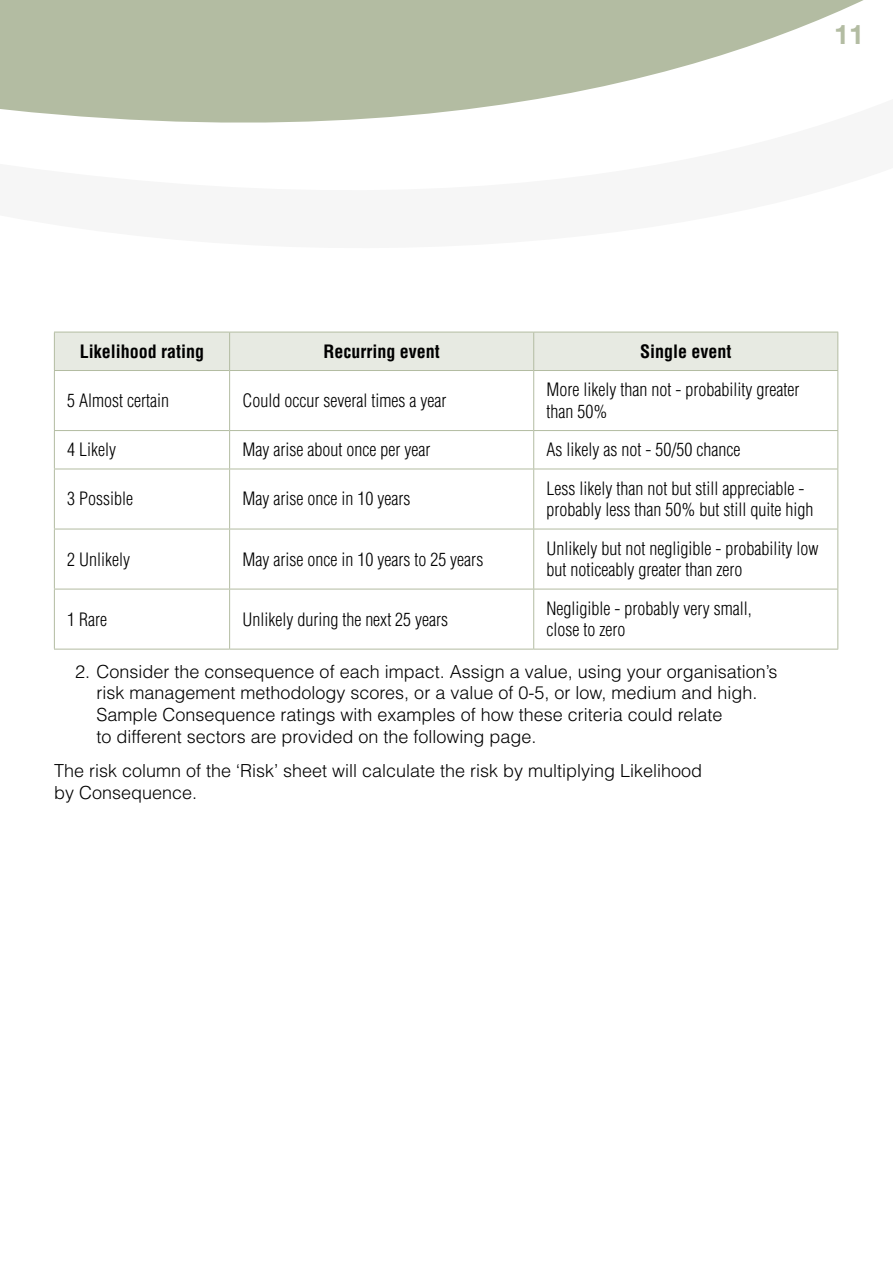
<style>
.page{position:relative;width:893px;height:1263px;background:#fff}
.page>*{position:absolute;margin:0;border:0;box-sizing:border-box;transform-origin:0 0}
.t1{font:700 27px "Helvetica Neue LT Std";color:#b3bca2}
.Condensed_font{font:300 condensed 18px/21.6px "Helvetica LT Std";color:#000}
.Numbered_indents{font:300 18px/21.6px "Helvetica LT Std";color:#000}
.Main_body{font:300 18px/21.6px "Helvetica LT Std";color:#000}
.Condensed_font-2{font:700 condensed 18px "Helvetica LT Std";color:#000}
</style>
<div class="page">
<svg style="left:0;top:0;width:864px;height:485px"></svg>
<div style="left:55px;top:333px;width:782px;height:37px;background:#e7eae2"></div>
<hr style="left:54px;top:332px;width:176px;height:1px;background:#b3bca2">
<hr style="left:54px;top:332px;width:1px;height:38px;background:#b3bca2">
<hr style="left:230px;top:332px;width:304px;height:1px;background:#b3bca2">
<hr style="left:229px;top:332px;width:1px;height:38px;background:#b3bca2">
<hr style="left:534px;top:332px;width:304px;height:1px;background:#b3bca2">
<hr style="left:533px;top:332px;width:1px;height:38px;background:#b3bca2">
<hr style="left:837px;top:332px;width:1px;height:38px;background:#b3bca2">
<hr style="left:54px;top:370px;width:176px;height:1px;background:#b3bca2">
<hr style="left:54px;top:371px;width:1px;height:59px;background:#b3bca2">
<hr style="left:230px;top:370px;width:304px;height:1px;background:#b3bca2">
<hr style="left:229px;top:371px;width:1px;height:59px;background:#b3bca2">
<hr style="left:534px;top:370px;width:304px;height:1px;background:#b3bca2">
<hr style="left:533px;top:371px;width:1px;height:59px;background:#b3bca2">
<hr style="left:837px;top:371px;width:1px;height:59px;background:#b3bca2">
<hr style="left:54px;top:430px;width:176px;height:1px;background:#b3bca2">
<hr style="left:54px;top:431px;width:1px;height:38px;background:#b3bca2">
<hr style="left:230px;top:430px;width:304px;height:1px;background:#b3bca2">
<hr style="left:229px;top:431px;width:1px;height:38px;background:#b3bca2">
<hr style="left:534px;top:430px;width:304px;height:1px;background:#b3bca2">
<hr style="left:533px;top:431px;width:1px;height:38px;background:#b3bca2">
<hr style="left:837px;top:431px;width:1px;height:38px;background:#b3bca2">
<hr style="left:54px;top:469px;width:176px;height:1px;background:#b3bca2">
<hr style="left:54px;top:469px;width:1px;height:60px;background:#b3bca2">
<hr style="left:230px;top:469px;width:304px;height:1px;background:#b3bca2">
<hr style="left:229px;top:469px;width:1px;height:60px;background:#b3bca2">
<hr style="left:534px;top:469px;width:304px;height:1px;background:#b3bca2">
<hr style="left:533px;top:469px;width:1px;height:60px;background:#b3bca2">
<hr style="left:837px;top:469px;width:1px;height:60px;background:#b3bca2">
<hr style="left:54px;top:529px;width:176px;height:1px;background:#b3bca2">
<hr style="left:54px;top:529px;width:1px;height:60px;background:#b3bca2">
<hr style="left:230px;top:529px;width:304px;height:1px;background:#b3bca2">
<hr style="left:229px;top:529px;width:1px;height:60px;background:#b3bca2">
<hr style="left:534px;top:529px;width:304px;height:1px;background:#b3bca2">
<hr style="left:533px;top:529px;width:1px;height:60px;background:#b3bca2">
<hr style="left:837px;top:529px;width:1px;height:60px;background:#b3bca2">
<hr style="left:54px;top:589px;width:176px;height:1px;background:#b3bca2">
<hr style="left:54px;top:589px;width:1px;height:60px;background:#b3bca2">
<hr style="left:230px;top:589px;width:304px;height:1px;background:#b3bca2">
<hr style="left:229px;top:589px;width:1px;height:60px;background:#b3bca2">
<hr style="left:534px;top:589px;width:304px;height:1px;background:#b3bca2">
<hr style="left:533px;top:589px;width:1px;height:60px;background:#b3bca2">
<hr style="left:837px;top:589px;width:1px;height:60px;background:#b3bca2">
<hr style="left:54px;top:649px;width:176px;height:1px;background:#b3bca2">
<hr style="left:230px;top:649px;width:304px;height:1px;background:#b3bca2">
<hr style="left:534px;top:649px;width:304px;height:1px;background:#b3bca2">
<h1 class="t1" style="left:834px;top:17px;width:32px">11</h1>
<p class="Condensed_font-2" style="left:80px;top:340px;width:126px">Likelihood rating</p>
<p class="Condensed_font-2" style="left:323px;top:340px;width:118px">Recurring event</p>
<p class="Condensed_font-2" style="left:640px;top:340px;width:93px">Single event</p>
<p class="Condensed_font" style="left:67px;top:390px;width:103px">5 Almost certain</p>
<p class="Condensed_font" style="left:242px;top:390px;width:205px">Could occur several times a year</p>
<p class="Condensed_font" style="left:546px;top:379px;width:254px">More likely than not - probability greater than 50%</p>
<p class="Condensed_font" style="left:67px;top:439px;width:50px">4 Likely</p>
<p class="Condensed_font" style="left:242px;top:439px;width:189px">May arise about once per year</p>
<p class="Condensed_font" style="left:546px;top:439px;width:195px">As likely as not - 50/50 chance</p>
<p class="Condensed_font" style="left:67px;top:488px;width:67px">3 Possible</p>
<p class="Condensed_font" style="left:242px;top:488px;width:169px">May arise once in 10 years</p>
<p class="Condensed_font" style="left:546px;top:477px;width:268px">Less likely than not but still appreciable - probably less than 50% but still quite high</p>
<p class="Condensed_font" style="left:67px;top:548px;width:64px">2 Unlikely</p>
<p class="Condensed_font" style="left:242px;top:548px;width:242px">May arise once in 10 years to 25 years</p>
<p class="Condensed_font" style="left:546px;top:537px;width:273px">Unlikely but not negligible - probability low but noticeably greater than zero</p>
<p class="Condensed_font" style="left:67px;top:608px;width:41px">1 Rare</p>
<p class="Condensed_font" style="left:242px;top:608px;width:207px">Unlikely during the next 25 years</p>
<p class="Condensed_font" style="left:546px;top:597px;width:207px">Negligible - probably very small, close to zero</p>
<p class="Numbered_indents" style="left:97px;top:660px;width:682px;text-indent:-21px">2. Consider the consequence of each impact. Assign a value, using your organisation’s risk management methodology scores, or a value of 0-5, or low, medium and high.<br>Sample Consequence ratings with examples of how these criteria could relate<br>to different sectors are provided on the following page.</p>
<p class="Main_body" style="left:54px;top:760px;width:650px">The risk column of the ‘Risk’ sheet will calculate the risk by multiplying Likelihood by Consequence.</p>
</div>
